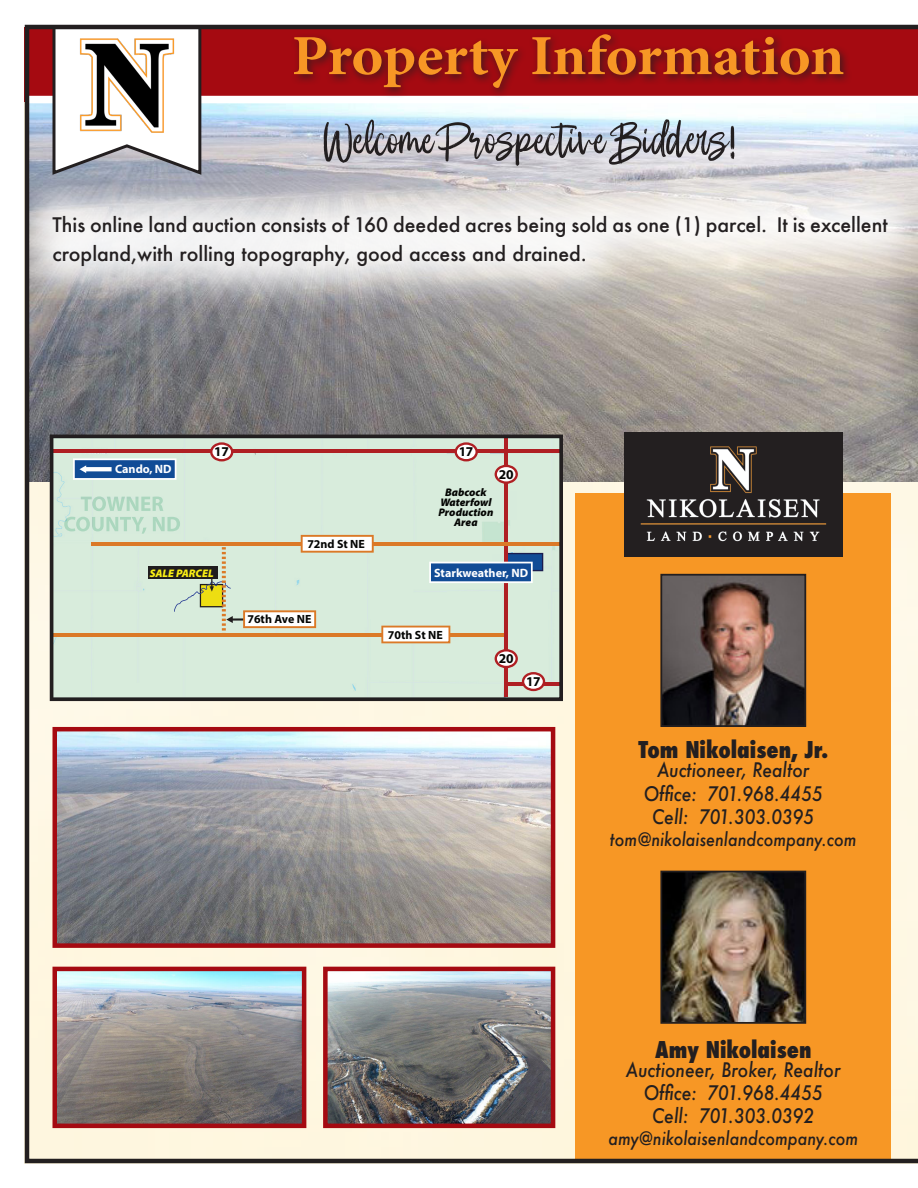
<style>
.page{position:relative;width:918px;height:1188px;background:#fff}
.page>*{position:absolute;margin:0;border:0;box-sizing:border-box;transform-origin:0 0}
.t1{font:700 56.7px "Minion Pro";letter-spacing:-.005em;color:#f79725;scale:1.07 1}
.t2{font:51px "Cautions Brush";color:#231f20}
.t3{font:800 condensed 22.5px "Futura";color:#231f20}
.t4{font:500 19.5px/28.5px "Futura";color:#231f20}
.t5{font:italic 500 19.5px "Futura";color:#231f20;scale:.89 1}
.t6{font:italic 500 18px "Futura";color:#231f20;scale:.89 1}
.t7{font:700 13.5px "Myriad Pro";letter-spacing:-.02em;color:#040503}
.t8{font:700 12.15px "Myriad Pro";color:#fff}
.t9{font:700 12px "Myriad Pro";color:#040503}
.t10{font:italic 900 11.1px/10.1px "Myriad Pro";color:#040503;text-align:center}
.t11{font:italic 900 10.95px "Myriad Pro";color:#f9ee14}
</style>
<div class="page">
<img style="left:25px;top:25px;width:893px;height:1138px">
<p class="t1" style="left:292px;top:16px;width:518px">Property Information</p>
<p class="t2" style="left:323px;top:110px;width:414px">Welcome Prospective Bidders!</p>
<p class="t4" style="left:52px;top:210px;width:837px">This online land auction consists of 160 deeded acres being sold as one (1) parcel. It is excellent cropland,with rolling topography, good access and drained.</p>
<p class="t8" style="left:115px;top:461px;width:58px">Cando, ND</p>
<p class="t7" style="left:214px;top:443px;width:16px">17</p>
<p class="t7" style="left:459px;top:443px;width:16px">17</p>
<p class="t7" style="left:499px;top:465px;width:16px">20</p>
<p class="t9" style="left:307px;top:536px;width:59px">72nd St NE</p>
<p class="t10" style="left:439px;top:487px;width:56px">Babcock<br>Waterfowl<br>Production<br>Area</p>
<p class="t11" style="left:150px;top:566px;width:65px">SALE PARCEL</p>
<p class="t9" style="left:247px;top:611px;width:66px">76th Ave NE</p>
<p class="t8" style="left:434px;top:564px;width:96px">Starkweather, ND</p>
<p class="t9" style="left:388px;top:627px;width:56px">70th St NE</p>
<p class="t7" style="left:499px;top:650px;width:16px">20</p>
<p class="t7" style="left:526px;top:673px;width:16px">17</p>
<p class="t3" style="left:638px;top:735px;width:191px">Tom Nikolaisen, Jr.</p>
<p class="t5" style="left:657px;top:757px;width:173px">Auctioneer, Realtor</p>
<p class="t5" style="left:644px;top:780px;width:203px">Office: 701.968.4455</p>
<p class="t5" style="left:652px;top:804px;width:184px">Cell: 701.303.0395</p>
<p class="t6" style="left:610px;top:827px;width:279px">tom@nikolaisenlandcompany.com</p>
<p class="t3" style="left:655px;top:1034px;width:158px">Amy Nikolaisen</p>
<p class="t5" style="left:626px;top:1056px;width:243px">Auctioneer, Broker, Realtor</p>
<p class="t5" style="left:644px;top:1079px;width:203px">Office: 701.968.4455</p>
<p class="t5" style="left:652px;top:1103px;width:184px">Cell: 701.303.0392</p>
<p class="t6" style="left:608px;top:1126px;width:282px">amy@nikolaisenlandcompany.com</p>
</div>
